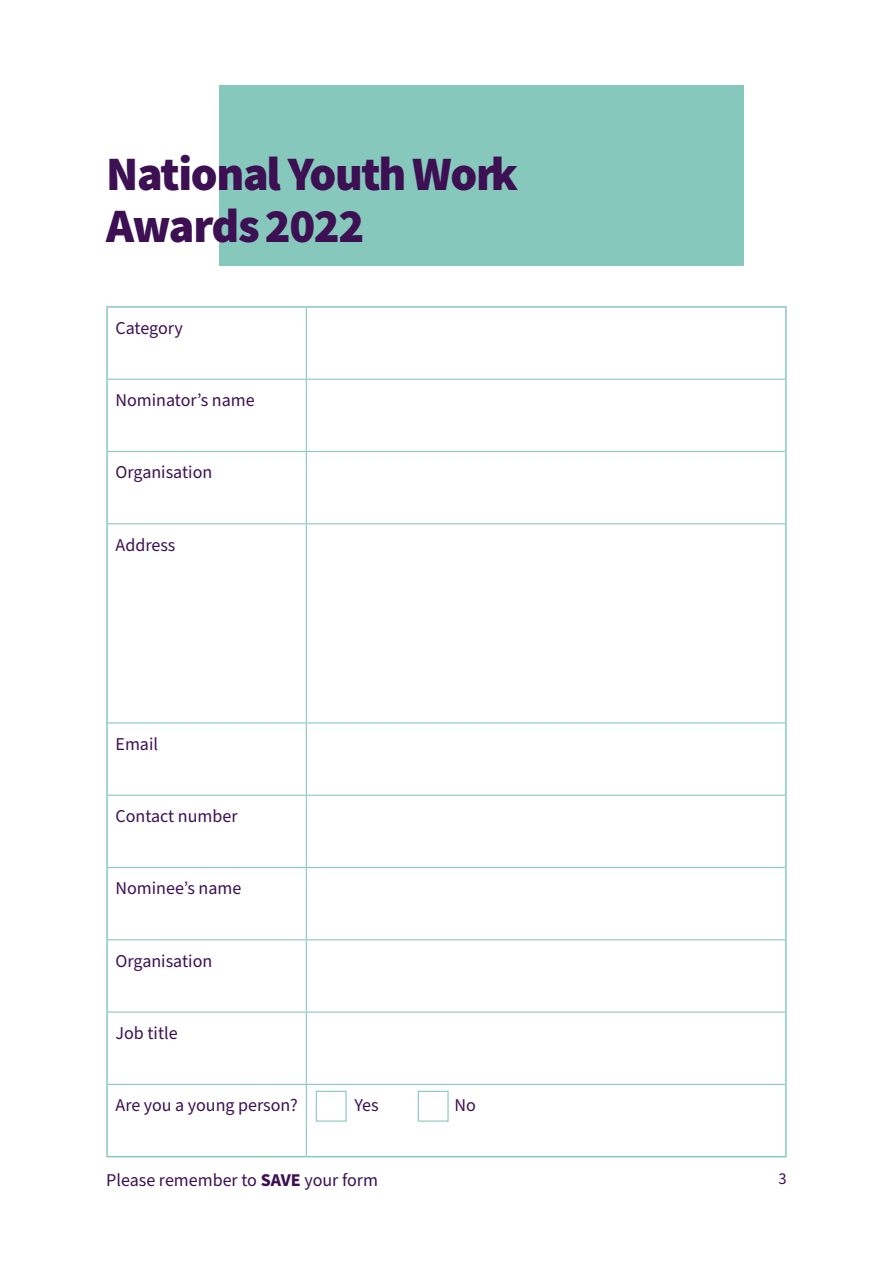
<style>
.page{position:relative;width:893px;height:1263px;background:#fff}
.page>*{position:absolute;margin:0;border:0;box-sizing:border-box;transform-origin:0 0}
.t1{font:48px/52.5px "Source Sans Variable";letter-spacing:-.03em;color:#3c1053}
.t2{font:18px "Source Sans Pro";color:#3c1053}
.t3{font:16.5px "Source Sans Pro";color:#3c1053}
.s1{font-weight:700}
</style>
<div class="page">
<div style="left:219px;top:85px;width:525px;height:181px;background:#86c8bc"></div>
<hr style="left:106px;top:306px;width:200px;height:2px;background:#86c8bc">
<hr style="left:106px;top:308px;width:2px;height:71px;background:#86c8bc">
<hr style="left:306px;top:306px;width:481px;height:2px;background:#86c8bc">
<hr style="left:785px;top:308px;width:2px;height:71px;background:#86c8bc">
<hr style="left:106px;top:379px;width:2px;height:72px;background:#86c8bc">
<hr style="left:785px;top:379px;width:2px;height:72px;background:#86c8bc">
<hr style="left:106px;top:451px;width:2px;height:73px;background:#86c8bc">
<hr style="left:785px;top:451px;width:2px;height:73px;background:#86c8bc">
<hr style="left:106px;top:524px;width:2px;height:199px;background:#86c8bc">
<hr style="left:785px;top:524px;width:2px;height:199px;background:#86c8bc">
<hr style="left:106px;top:723px;width:2px;height:72px;background:#86c8bc">
<hr style="left:785px;top:723px;width:2px;height:72px;background:#86c8bc">
<hr style="left:106px;top:795px;width:2px;height:72px;background:#86c8bc">
<hr style="left:785px;top:795px;width:2px;height:72px;background:#86c8bc">
<hr style="left:106px;top:867px;width:2px;height:73px;background:#86c8bc">
<hr style="left:785px;top:867px;width:2px;height:73px;background:#86c8bc">
<hr style="left:106px;top:940px;width:2px;height:72px;background:#86c8bc">
<hr style="left:785px;top:940px;width:2px;height:72px;background:#86c8bc">
<hr style="left:106px;top:1012px;width:2px;height:72px;background:#86c8bc">
<hr style="left:785px;top:1012px;width:2px;height:72px;background:#86c8bc">
<hr style="left:106px;top:1084px;width:2px;height:72px;background:#86c8bc">
<hr style="left:785px;top:1084px;width:2px;height:72px;background:#86c8bc">
<hr style="left:106px;top:1156px;width:200px;height:1px;background:#86c8bc">
<hr style="left:306px;top:1156px;width:481px;height:1px;background:#86c8bc">
<hr style="left:306px;top:308px;width:1px;height:71px;background:#86c8bc">
<hr style="left:108px;top:379px;width:198px;height:1px;background:#86c8bc">
<hr style="left:306px;top:379px;width:479px;height:1px;background:#86c8bc">
<hr style="left:306px;top:380px;width:1px;height:71px;background:#86c8bc">
<hr style="left:108px;top:451px;width:198px;height:1px;background:#86c8bc">
<hr style="left:306px;top:451px;width:479px;height:1px;background:#86c8bc">
<hr style="left:306px;top:452px;width:1px;height:71px;background:#86c8bc">
<hr style="left:108px;top:523px;width:198px;height:1px;background:#86c8bc">
<hr style="left:306px;top:523px;width:479px;height:1px;background:#86c8bc">
<hr style="left:306px;top:524px;width:1px;height:198px;background:#86c8bc">
<hr style="left:108px;top:722px;width:198px;height:1px;background:#86c8bc">
<hr style="left:306px;top:722px;width:479px;height:1px;background:#86c8bc">
<hr style="left:306px;top:723px;width:1px;height:72px;background:#86c8bc">
<hr style="left:108px;top:795px;width:198px;height:1px;background:#86c8bc">
<hr style="left:306px;top:795px;width:479px;height:1px;background:#86c8bc">
<hr style="left:306px;top:796px;width:1px;height:71px;background:#86c8bc">
<hr style="left:108px;top:867px;width:198px;height:1px;background:#86c8bc">
<hr style="left:306px;top:867px;width:479px;height:1px;background:#86c8bc">
<hr style="left:306px;top:868px;width:1px;height:71px;background:#86c8bc">
<hr style="left:108px;top:939px;width:198px;height:1px;background:#86c8bc">
<hr style="left:306px;top:939px;width:479px;height:1px;background:#86c8bc">
<hr style="left:306px;top:940px;width:1px;height:71px;background:#86c8bc">
<hr style="left:108px;top:1011px;width:198px;height:2px;background:#86c8bc">
<hr style="left:306px;top:1011px;width:479px;height:2px;background:#86c8bc">
<hr style="left:306px;top:1013px;width:1px;height:71px;background:#86c8bc">
<hr style="left:108px;top:1084px;width:198px;height:1px;background:#86c8bc">
<hr style="left:306px;top:1084px;width:479px;height:1px;background:#86c8bc">
<hr style="left:306px;top:1085px;width:1px;height:71px;background:#86c8bc">
<div style="left:316px;top:1091px;width:31px;height:31px;border:1px solid #86c8bc"></div>
<div style="left:418px;top:1091px;width:31px;height:31px;border:1px solid #86c8bc"></div>
<h1 class="t1" style="left:106px;top:148px;width:413px">National Youth Work<br>Awards 2022</h1>
<p class="t2" style="left:116px;top:316px;width:69px">Category</p>
<p class="t2" style="left:116px;top:388px;width:141px">Nominator’s name</p>
<p class="t2" style="left:116px;top:460px;width:98px">Organisation</p>
<p class="t2" style="left:116px;top:533px;width:61px">Address</p>
<p class="t2" style="left:116px;top:732px;width:44px">Email</p>
<p class="t2" style="left:116px;top:804px;width:124px">Contact number</p>
<p class="t2" style="left:116px;top:876px;width:127px">Nominee’s name</p>
<p class="t2" style="left:116px;top:949px;width:98px">Organisation</p>
<p class="t2" style="left:116px;top:1021px;width:64px">Job title</p>
<p class="t2" style="left:116px;top:1093px;width:184px">Are you a young person?</p>
<p class="t2" style="left:354px;top:1093px;width:26px">Yes</p>
<p class="t2" style="left:454px;top:1093px;width:23px">No</p>
<p class="t2" style="left:106px;top:1168px;width:273px">Please remember to <span class="s1">SAVE</span> your form</p>
<p class="t3" style="left:778px;top:1168px;width:10px">3</p>
</div>
